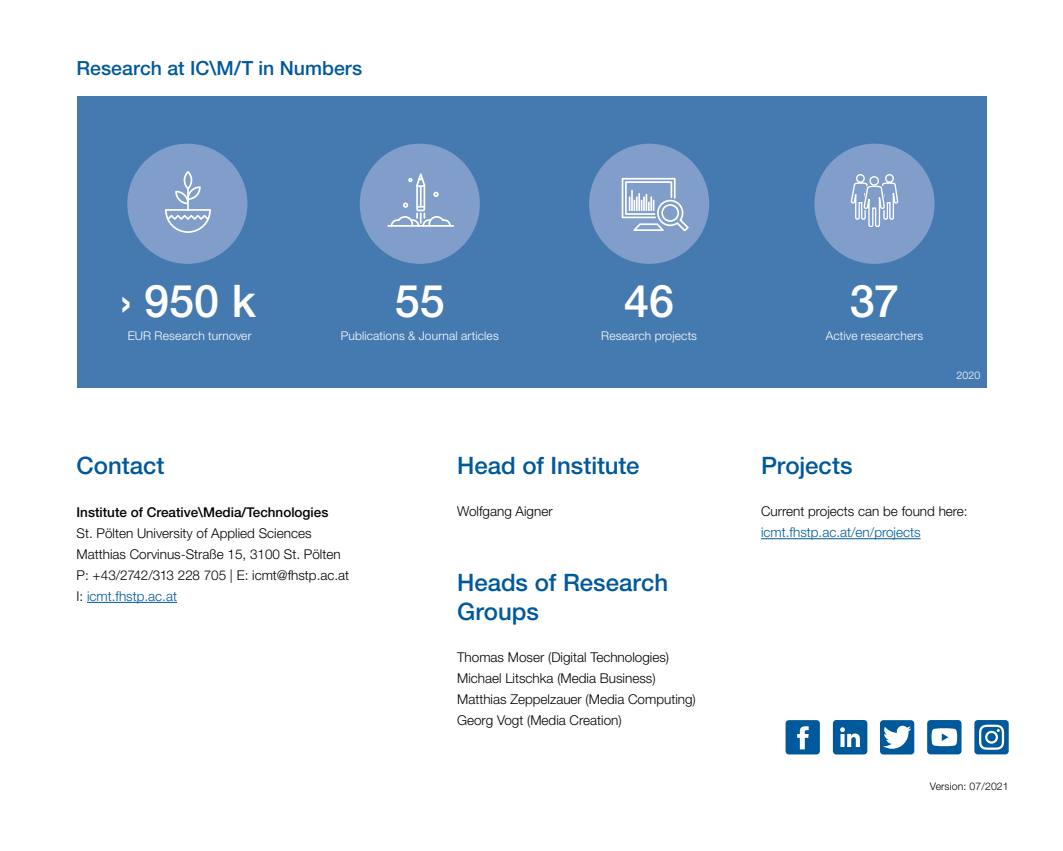
<style>
.page{position:relative;width:1063px;height:851px;background:#fff}
.page>*{position:absolute;margin:0;border:0;box-sizing:border-box;transform-origin:0 0}
.t1{font:500 45px "Helvetica Neue LT Pro";letter-spacing:-.005em;color:#fff}
.t2{font:500 24px/28.8px "Helvetica Neue LT Pro";color:#00599a}
.t3{font:500 19.5px "Helvetica Neue LT Pro";color:#00599a}
.t4{font:300 13.5px/21px "Helvetica Neue LT Pro";color:#000}
.t5{font:500 13.5px "Helvetica Neue LT Pro";color:#000}
.t6{font:300 13.5px "Helvetica Neue LT Pro";color:#00599a}
.t7{font:300 12px "Helvetica Neue LT Pro";letter-spacing:.015em;color:#fff}
.t8{font:300 10.5px "Helvetica Neue LT Pro";letter-spacing:.01em;color:#000}
.t9{font:300 10.5px "Helvetica Neue LT Pro";color:#fff}
.s1{color:#00599a}
</style>
<div class="page">
<div style="left:77px;top:96px;width:909px;height:291px;background:#457ab1"></div>
<svg style="left:786px;top:720px;width:34px;height:34px"></svg>
<svg style="left:833px;top:720px;width:34px;height:34px"></svg>
<svg style="left:880px;top:720px;width:34px;height:34px"></svg>
<svg style="left:974px;top:720px;width:35px;height:34px"></svg>
<svg style="left:927px;top:720px;width:35px;height:34px"></svg>
<hr style="left:87px;top:602px;width:90px;height:1px;background:#00599a">
<hr style="left:761px;top:538px;width:160px;height:1px;background:#00599a">
<div style="left:127px;top:144px;width:120px;height:120px;background:#809ec9;border-radius:50%"></div>
<div style="left:360px;top:144px;width:120px;height:120px;background:#809ec9;border-radius:50%"></div>
<div style="left:589px;top:144px;width:120px;height:120px;background:#809ec9;border-radius:50%"></div>
<svg style="left:622px;top:178px;width:67px;height:53px"></svg>
<div style="left:814px;top:144px;width:121px;height:120px;background:#809ec9;border-radius:50%"></div>
<svg style="left:165px;top:171px;width:46px;height:62px"></svg>
<hr style="left:387px;top:225px;width:67px;height:2px;background:#fff">
<svg style="left:391px;top:173px;width:60px;height:54px"></svg>
<svg style="left:851px;top:174px;width:48px;height:54px"></svg>
<h3 class="t3" style="left:77px;top:56px;width:287px">Research at IC\M/T in Numbers</h3>
<h1 class="t1" style="left:120px;top:274px;width:137px">› 950 k</h1>
<p class="t7" style="left:128px;top:328px;width:125px">EUR Research turnover</p>
<h1 class="t1" style="left:395px;top:274px;width:51px">55</h1>
<p class="t7" style="left:341px;top:328px;width:160px">Publications &amp; Journal articles</p>
<h1 class="t1" style="left:624px;top:274px;width:51px">46</h1>
<p class="t7" style="left:601px;top:328px;width:97px">Research projects</p>
<h2 class="t2" style="left:77px;top:451px;width:89px">Contact</h2>
<p class="t5" style="left:77px;top:504px;width:253px">Institute of Creative\Media/Technologies</p>
<p class="t4" style="left:77px;top:522px;width:274px">St. Pölten University of Applied Sciences Matthias Corvinus-Straße 15, 3100 St. Pölten P: +43/2742/313 228 705 | E: icmt@fhstp.ac.at I: <span class="s1">icmt.fhstp.ac.at</span></p>
<h2 class="t2" style="left:457px;top:451px;width:184px">Head of Institute</h2>
<p class="t4" style="left:457px;top:500px;width:97px">Wolfgang Aigner</p>
<h2 class="t2" style="left:457px;top:568px;width:213px">Heads of Research<br>Groups</h2>
<p class="t4" style="left:457px;top:646px;width:240px">Thomas Moser (Digital Technologies)<br>Michael Litschka (Media Business)<br>Matthias Zeppelzauer (Media Computing)<br>Georg Vogt (Media Creation)</p>
<h1 class="t1" style="left:850px;top:274px;width:51px">37</h1>
<p class="t7" style="left:826px;top:328px;width:99px">Active researchers</p>
<p class="t9" style="left:957px;top:369px;width:25px">2020</p>
<h2 class="t2" style="left:761px;top:451px;width:93px">Projects</h2>
<p class="t4" style="left:761px;top:500px;width:208px">Current projects can be found here:</p>
<p class="t6" style="left:761px;top:524px;width:161px">icmt.fhstp.ac.at/en/projects</p>
<p class="t8" style="left:930px;top:779px;width:80px">Version: 07/2021</p>
</div>
